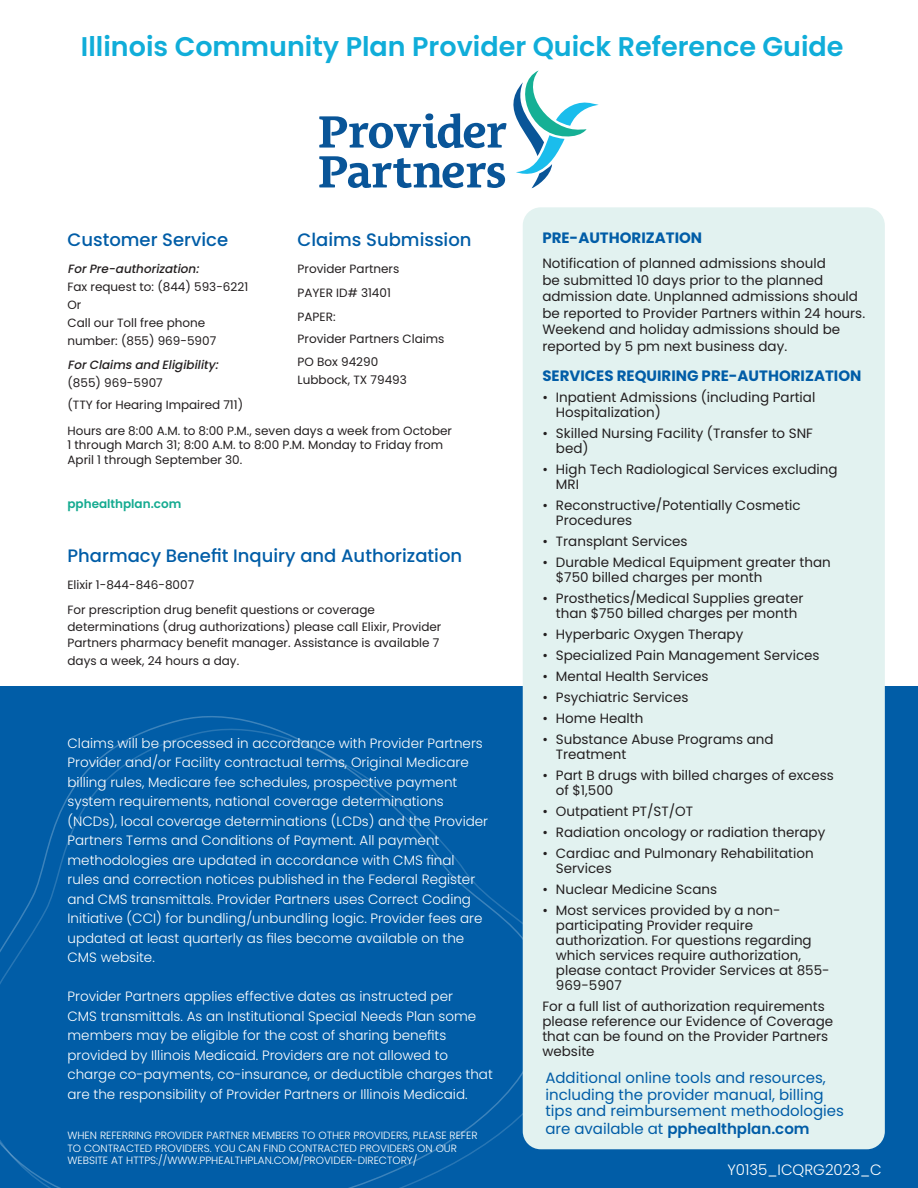
<style>
.page{position:relative;width:918px;height:1188px;background:#fff}
.page>*{position:absolute;margin:0;border:0;box-sizing:border-box;transform-origin:0 0}
.t1{font:600 27px "Poppins";color:#10add9}
.t2{font:500 18px "Poppins";color:#015da7}
.t3{font:15px/16.5px "Poppins";color:#015da7}
.t4{font:700 15px "Poppins";color:#015da7}
.t5{font:600 15px "Poppins";color:#015da7}
.t6{font:300 15px "Poppins";color:#fff}
.t7{font:13.5px/15px "Poppins";color:#231f20}
.t8{font:300 13.5px/19.5px "Poppins";color:#fff}
.t9{font:12px/18px "Poppins";color:#231f20}
.t10{font:italic 500 12px/18px "Poppins";color:#231f20}
.t11{font:600 12px "Poppins";color:#14aa90}
.t12{font:300 10.5px/12.6px "Poppins";color:#fff}
.s1{font-weight:500;font-style:italic}
.s2{font-weight:400;font-style:normal}
.s3{font-weight:400}
</style>
<div class="page">
<div style="left:0;top:687px;width:918px;height:501px;background:#015da7"></div>
<svg style="left:0;top:714px;width:547px;height:474px"></svg>
<div style="left:523px;top:207px;width:362px;height:942px;background:#e2f2f0;border-radius:18px"></div>
<svg style="left:319px;top:71px;width:280px;height:117px"></svg>
<p class="t1" style="left:81px;top:31px;width:764px">Illinois Community Plan Provider Quick Reference Guide</p>
<p class="t2" style="left:68px;top:229px;width:162px">Customer Service</p>
<p class="t9" style="left:68px;top:260px;width:182px"><span class="s1">ForPre-authorization:<br></span>Fax request to: (844) 593-6221<br>Or<br>Call our Toll free phone number: (855) 969-5907</p>
<p class="t10" style="left:68px;top:356px;width:155px">ForClaimsand Eligibility: <span class="s2">(855) 969-5907</span></p>
<p class="t9" style="left:68px;top:396px;width:177px">(TTY for Hearing Impaired 711)</p>
<p class="t2" style="left:298px;top:229px;width:175px">Claims Submission</p>
<p class="t9" style="left:298px;top:260px;width:103px">Provider Partners</p>
<p class="t9" style="left:298px;top:284px;width:95px">PAYER ID# 31401</p>
<p class="t9" style="left:298px;top:308px;width:39px">PAPER:</p>
<p class="t9" style="left:298px;top:330px;width:148px">Provider Partners Claims</p>
<p class="t9" style="left:298px;top:353px;width:82px">PO Box 94290</p>
<p class="t9" style="left:298px;top:371px;width:111px">Lubbock, TX 79493</p>
<p class="t9" style="left:68px;top:424px;width:386px;line-height:14.4px">Hours are 8:00 A.M. to 8:00 P.M., seven days a week from October<br>1 through March 31; 8:00 A.M. to 8:00 P.M. Monday to Friday from<br>April 1 through September 30.</p>
<p class="t11" style="left:68px;top:497px;width:115px">pphealthplan.com</p>
<p class="t2" style="left:68px;top:545px;width:396px">Pharmacy Benefit Inquiry and Authorization</p>
<p class="t9" style="left:68px;top:576px;width:128px">Elixir 1-844-846-8007</p>
<p class="t9" style="left:68px;top:602px;width:375px;line-height:16.5px">For prescription drug benefit questions or coverage determinations (drug authorizations) please call Elixir, Provider<br>Partners pharmacy benefit manager. Assistance is available 7</p>
<p class="t9" style="left:68px;top:652px;width:173px">days a week, 24 hours a day.</p>
<p class="t8" style="left:68px;top:734px;width:422px">Claims will be processed in accordance with Provider Partners Provider and/or Facility contractual terms, Original Medicare billing rules, Medicare fee schedules, prospective payment system requirements, national coverage determinations (NCDs), local coverage determinations (LCDs) and the Provider Partners Terms and Conditions of Payment. All payment methodologies are updated in accordance with CMS final rules and correction notices published in the Federal Register and CMS transmittals. Provider Partners uses Correct Coding Initiative (CCI) for bundling/unbundling logic. Provider fees are updated at least quarterly as files become available on the CMS website.</p>
<p class="t8" style="left:68px;top:987px;width:427px">Provider Partners applies effective dates as instructed per<br>CMS transmittals. As an Institutional Special Needs Plan some members may be eligible for the cost of sharing benefits provided by Illinois Medicaid. Providers are not allowed to charge co-payments, co-insurance, or deductible charges that are the responsibility of Provider Partners or Illinois Medicaid.</p>
<p class="t12" style="left:68px;top:1129px;width:412px">WHEN REFERRING PROVIDER PARTNER MEMBERS TO OTHER PROVIDERS, PLEASE REFER<br>TO CONTRACTED PROVIDERS. YOU CAN FIND CONTRACTED PROVIDERS ON OUR<br>WEBSITE AT HTTPS://WWW.PPHEALTHPLAN.COM/PROVIDER-DIRECTORY/</p>
<p class="t4" style="left:542px;top:229px;width:161px">PRE-AUTHORIZATION</p>
<p class="t7" style="left:542px;top:255px;width:324px;line-height:16.5px">Notification of planned admissions should<br>be submitted 10 days prior to the planned admission date. Unplanned admissions should be reported to Provider Partners within 24 hours.<br>Weekend and holiday admissions should be reported by 5 pm next business day.</p>
<p class="t4" style="left:542px;top:367px;width:321px">SERVICES REQUIRING PRE-AUTHORIZATION</p>
<p class="t7" style="left:556px;top:390px;width:261px;text-indent:-14px">• Inpatient Admissions (including Partial<br>Hospitalization)</p>
<p class="t7" style="left:556px;top:426px;width:259px;text-indent:-14px">• Skilled Nursing Facility (Transfer to SNF bed)</p>
<p class="t7" style="left:556px;top:462px;width:283px;text-indent:-14px">• High Tech Radiological Services excluding<br>MRI</p>
<p class="t7" style="left:556px;top:498px;width:246px;text-indent:-14px">• Reconstructive/Potentially Cosmetic<br>Procedures</p>
<p class="t7" style="left:542px;top:534px;width:147px">• Transplant Services</p>
<p class="t7" style="left:556px;top:555px;width:276px;text-indent:-14px">• Durable Medical Equipment greater than $750 billed charges per month</p>
<p class="t7" style="left:542px;top:591px;width:263px;text-align:center">• Prosthetics/Medical Supplies greater than $750 billed charges per month</p>
<p class="t7" style="left:542px;top:627px;width:202px">• Hyperbaric Oxygen Therapy</p>
<p class="t7" style="left:542px;top:648px;width:279px">• Specialized Pain Management Services</p>
<p class="t7" style="left:542px;top:669px;width:168px">• Mental Health Services</p>
<p class="t7" style="left:542px;top:690px;width:148px">• Psychiatric Services</p>
<p class="t7" style="left:542px;top:711px;width:103px">• Home Health</p>
<p class="t7" style="left:556px;top:732px;width:219px;text-indent:-14px">• Substance Abuse Programs and<br>Treatment</p>
<p class="t7" style="left:556px;top:768px;width:280px;text-indent:-14px">• Part B drugs with billed charges of excess of $1,500</p>
<p class="t7" style="left:542px;top:804px;width:152px">• Outpatient PT/ST/OT</p>
<p class="t7" style="left:542px;top:825px;width:284px">• Radiation oncology or radiation therapy</p>
<p class="t7" style="left:556px;top:846px;width:259px;text-indent:-14px">• Cardiac and Pulmonary Rehabilitation<br>Services</p>
<p class="t7" style="left:542px;top:882px;width:176px">• Nuclear Medicine Scans</p>
<p class="t7" style="left:556px;top:903px;width:275px;text-indent:-14px">• Most services provided by a non&shy;participating Provider require authorization. For questions regarding which services require authorization, please contact Provider Services at 855- 969-5907</p>
<p class="t7" style="left:542px;top:999px;width:292px">For a full list of authorization requirements please reference our Evidence of Coverage that can be found on the Provider Partners website</p>
<p class="t3" style="left:545px;top:1070px;width:300px">Additional online tools and resources, including the provider manual, billing tips and reimbursement methodologies</p>
<p class="t5" style="left:545px;top:1120px;width:266px"><span class="s3">are available at</span> pphealthplan.com</p>
<p class="t6" style="left:727px;top:1161px;width:156px">Y0135_ICQRG2023_C</p>
</div>
